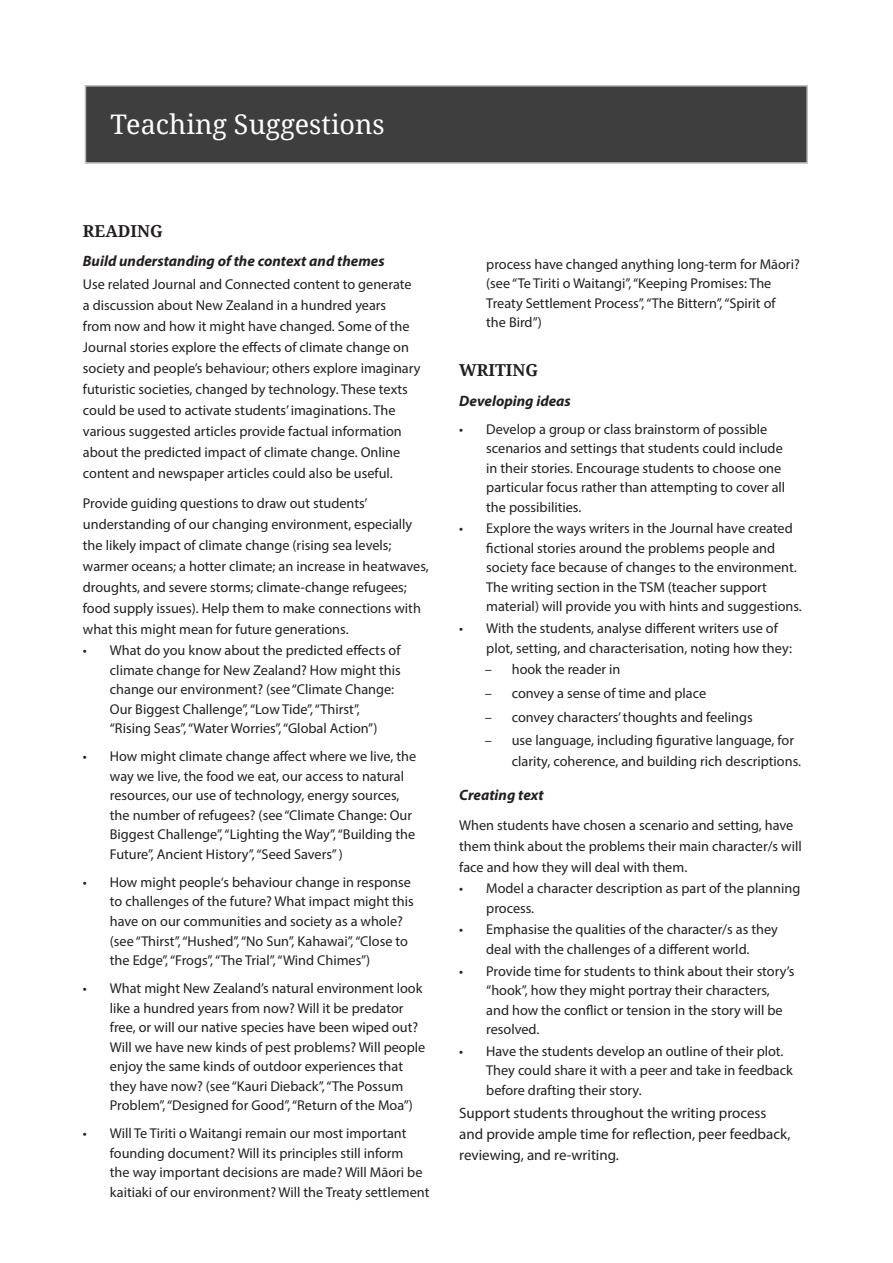
<style>
.page{position:relative;width:893px;height:1263px;background:#fff}
.page>*{position:absolute;margin:0;border:0;box-sizing:border-box;transform-origin:0 0}
.text{font:27px "Noto Serif";color:#fff}
.sub_head{font:700 16.5px "Noto Serif";color:#231f20}
.text-2{font:15px/21px "Myriad Pro";color:#231f20}
.text-3{font:italic 700 15px "Myriad Pro";color:#231f20}
.text-4{font:14.25px/19.5px "Myriad Pro";color:#231f20}
</style>
<div class="page">
<div style="left:85px;top:85px;width:723px;height:79px;background:#3e3e3f;border:2px solid #bcbdc0"></div>
<p class="text" style="left:111px;top:105px;width:276px">Teaching Suggestions</p>
<p class="sub_head" style="left:83px;top:219px;width:81px">READING</p>
<p class="text-3" style="left:83px;top:251px;width:303px">Build understanding of the context and themes</p>
<p class="text-4" style="left:83px;top:274px;width:339px;line-height:21px">Use related Journal and Connected content to generate a discussion about New Zealand in a hundred years<br>from now and how it might have changed. Some of the Journal stories explore the effects of climate change on society and people’s behaviour; others explore imaginary futuristic societies, changed by technology. These texts could be used to activate students’ imaginations. The various suggested articles provide factual information about the predicted impact of climate change. Online content and newspaper articles could also be useful.</p>
<p class="text-4" style="left:83px;top:492px;width:347px;line-height:21px">Provide guiding questions to draw out students’ understanding of our changing environment, especially the likely impact of climate change (rising sea levels; warmer oceans; a hotter climate; an increase in heatwaves, droughts, and severe storms; climate-change refugees; food supply issues). Help them to make connections with what this might mean for future generations.</p>
<p class="text-4" style="left:110px;top:641px;width:292px;text-indent:-27px">• What do you know about the predicted effects of climate change for New Zealand? How might this change our environment? (see “Climate Change:<br>Our Biggest Challenge”, “Low Tide”, “Thirst”, “Rising Seas”, “Water Worries”, “Global Action”)</p>
<p class="text-4" style="left:110px;top:747px;width:308px;text-indent:-27px">• How might climate change affect where we live, the way we live, the food we eat, our access to natural resources, our use of technology, energy sources, the number of refugees? (see “Climate Change: Our Biggest Challenge”, “Lighting the Way”, “Building the Future”, Ancient History”, “Seed Savers” )</p>
<p class="text-4" style="left:110px;top:872px;width:305px;text-indent:-27px">• How might people‘s behaviour change in response to challenges of the future? What impact might this have on our communities and society as a whole? (see “Thirst”, “Hushed”, “No Sun”, Kahawai”, “Close to the Edge”, “Frogs”, “The Trial”, “Wind Chimes”)</p>
<p class="text-4" style="left:110px;top:978px;width:317px;text-indent:-27px">• What might New Zealand’s natural environment look like a hundred years from now? Will it be predator free, or will our native species have been wiped out?<br>Will we have new kinds of pest problems? Will people enjoy the same kinds of outdoor experiences that they have now? (see “Kauri Dieback”, “The Possum Problem”, “Designed for Good”, “Return of the Moa”)</p>
<p class="text-4" style="left:110px;top:1123px;width:321px;text-indent:-27px">• Will Te Tiriti o Waitangi remain our most important founding document? Will its principles still inform<br>the way important decisions are made? Will Māori be kaitiaki of our environment? Will the Treaty settlement</p>
<p class="text-4" style="left:486px;top:254px;width:315px">process have changed anything long-term for Māori? (see “Te Tiriti o Waitangi”, “Keeping Promises: The Treaty Settlement Process”, “The Bittern”, “Spirit of<br>the Bird”)</p>
<p class="sub_head" style="left:459px;top:359px;width:80px">WRITING</p>
<p class="text-3" style="left:459px;top:391px;width:113px">Developing ideas</p>
<p class="text-4" style="left:486px;top:419px;width:301px;text-indent:-27px">• Develop a group or class brainstorm of possible scenarios and settings that students could include in their stories. Encourage students to choose one particular focus rather than attempting to cover all the possibilities.</p>
<p class="text-4" style="left:486px;top:519px;width:317px;text-indent:-27px">• Explore the ways writers in the Journal have created fictional stories around the problems people and society face because of changes to the environment.<br>The writing section in the TSM (teacher support material) will provide you with hints and suggestions.</p>
<p class="text-4" style="left:486px;top:618px;width:307px;text-indent:-27px">• With the students, analyse different writers use of plot, setting, and characterisation, noting how they:</p>
<p class="text-4" style="left:485px;top:659px;width:137px">– hook the reader in</p>
<p class="text-4" style="left:485px;top:683px;width:223px">– convey a sense of time and place</p>
<p class="text-4" style="left:485px;top:707px;width:269px">– convey characters’ thoughts and feelings</p>
<p class="text-4" style="left:512px;top:730px;width:291px;line-height:21px;text-indent:-27px">– use language, including figurative language, for clarity, coherence, and building rich descriptions.</p>
<p class="text-3" style="left:459px;top:785px;width:86px">Creating text</p>
<p class="text-4" style="left:459px;top:814px;width:344px;line-height:21px">When students have chosen a scenario and setting, have them think about the problems their main character/s will face and how they will deal with them.</p>
<p class="text-4" style="left:486px;top:878px;width:316px;text-indent:-27px">• Model a character description as part of the planning process.</p>
<p class="text-4" style="left:459px;top:920px;width:320px;text-align:center">• Emphasise the qualities of the character/s as they deal with the challenges of a different world.</p>
<p class="text-4" style="left:486px;top:961px;width:310px;text-indent:-27px">• Provide time for students to think about their story’s “hook”, how they might portray their characters, and how the conflict or tension in the story will be resolved.</p>
<p class="text-4" style="left:486px;top:1041px;width:308px;text-indent:-27px">• Have the students develop an outline of their plot.<br>They could share it with a peer and take in feedback before drafting their story.</p>
<p class="text-2" style="left:459px;top:1102px;width:333px">Support students throughout the writing process and provide ample time for reflection, peer feedback, reviewing, and re-writing.</p>
</div>
